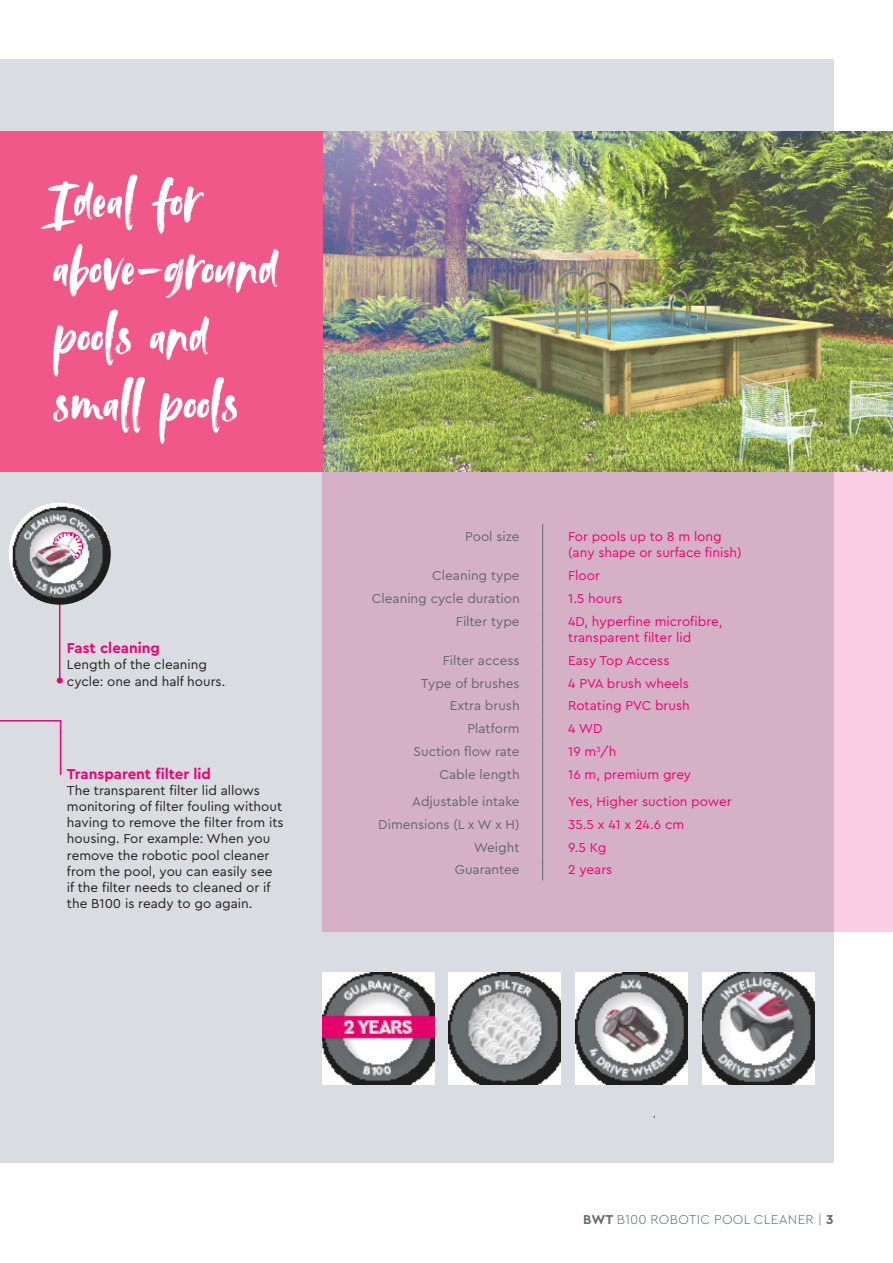
<style>
.page{position:relative;width:893px;height:1263px;background:#fff}
.page>*{position:absolute;margin:0;border:0;box-sizing:border-box;transform-origin:0 0}
.t1{font:63px/67.5px "Avallon";color:#fff}
.t2{font:700 15px "Cera PRO";color:#ed0275}
.t3{font:13.5px/16.2px "Cera PRO";color:#231f20}
.t4{font:13.5px/16.2px "Cera PRO";color:#ed0275}
.t5{font:13.5px "Cera PRO";color:#5f696f}
.t6{font:300 13.5px "Cera PRO";letter-spacing:.02em;color:#5f696f}
.s1{font-weight:700}
</style>
<div class="page">
<div style="left:0;top:60px;width:833px;height:1102px;background:#d9dce0"></div>
<svg style="left:322px;top:471px;width:571px;height:461px;background:#d8b3ca"></svg>
<hr style="left:542px;top:524px;width:1px;height:39px;background:#5f696f">
<svg style="left:542px;top:563px;width:1px;height:46px"></svg>
<hr style="left:542px;top:609px;width:1px;height:39px;background:#5f696f">
<svg style="left:542px;top:648px;width:1px;height:232px"></svg>
<hr style="left:59px;top:600px;width:1px;height:80px;background:#ed0275">
<svg style="left:57px;top:677px;width:6px;height:6px"></svg>
<img style="left:9px;top:503px;width:102px;height:102px;border-radius:51px">
<img style="left:322px;top:972px;width:112px;height:113px">
<img style="left:449px;top:972px;width:112px;height:113px">
<img style="left:576px;top:972px;width:112px;height:113px">
<img style="left:702px;top:972px;width:112px;height:113px">
<img style="left:322px;top:131px;width:571px;height:340px">
<div style="left:0;top:131px;width:322px;height:340px;background:#f0588a"></div>
<svg style="left:0;top:720px;width:62px;height:55px"></svg>
<p class="t1" style="left:52px;top:172px;width:226px">Ideal for above-ground pools and small pools</p>
<p class="t2" style="left:67px;top:638px;width:95px">Fast cleaning</p>
<p class="t3" style="left:67px;top:656px;width:160px">Length of the cleaning cycle: one and half hours.</p>
<p class="t2" style="left:67px;top:763px;width:146px">Transparent filter lid</p>
<p class="t3" style="left:67px;top:781px;width:218px">The transparent filter lid allows monitoring of filter fouling without having to remove the filter from its housing. For example: When you remove the robotic pool cleaner from the pool, you can easily see<br>if the filter needs to cleaned or if the B100 is ready to go again.</p>
<p class="t5" style="left:465px;top:527px;width:56px">Pool size</p>
<p class="t4" style="left:568px;top:527px;width:175px">For pools up to 8 m long (any shape or surface finish)</p>
<p class="t5" style="left:432px;top:566px;width:89px">Cleaning type</p>
<p class="t4" style="left:568px;top:566px;width:33px">Floor</p>
<p class="t5" style="left:372px;top:589px;width:149px">Cleaning cycle duration</p>
<p class="t4" style="left:568px;top:589px;width:56px">1.5 hours</p>
<p class="t5" style="left:456px;top:612px;width:65px">Filter type</p>
<p class="t4" style="left:568px;top:612px;width:156px">4D, hyperfine microfibre, transparent filter lid</p>
<p class="t5" style="left:443px;top:651px;width:78px">Filter access</p>
<p class="t4" style="left:568px;top:651px;width:103px">Easy Top Access</p>
<p class="t5" style="left:421px;top:674px;width:100px">Type of brushes</p>
<p class="t4" style="left:568px;top:674px;width:122px">4 PVA brush wheels</p>
<p class="t5" style="left:450px;top:697px;width:71px">Extra brush</p>
<p class="t4" style="left:568px;top:697px;width:123px">Rotating PVC brush</p>
<p class="t5" style="left:467px;top:720px;width:54px">Platform</p>
<p class="t4" style="left:568px;top:720px;width:36px">4 WD</p>
<p class="t5" style="left:414px;top:743px;width:108px">Suction flow rate</p>
<p class="t4" style="left:568px;top:743px;width:50px">19 m<sup>3</sup>/h</p>
<p class="t5" style="left:440px;top:766px;width:82px">Cable length</p>
<p class="t4" style="left:568px;top:766px;width:125px">16 m, premium grey</p>
<p class="t5" style="left:412px;top:792px;width:109px">Adjustable intake</p>
<p class="t4" style="left:568px;top:792px;width:165px">Yes, Higher suction power</p>
<p class="t5" style="left:378px;top:815px;width:143px">Dimensions (L x W x H)</p>
<p class="t4" style="left:568px;top:815px;width:118px">35.5 x 41 x 24.6 cm</p>
<p class="t5" style="left:474px;top:838px;width:47px">Weight</p>
<p class="t4" style="left:568px;top:838px;width:40px">9.5 Kg</p>
<p class="t5" style="left:455px;top:861px;width:66px">Guarantee</p>
<p class="t4" style="left:568px;top:861px;width:46px">2 years</p>
<p class="t6" style="left:583px;top:1210px;width:252px"><span class="s1">BWT</span> B100 ROBOTIC POOL CLEANER | <span class="s1">3</span></p>
</div>
